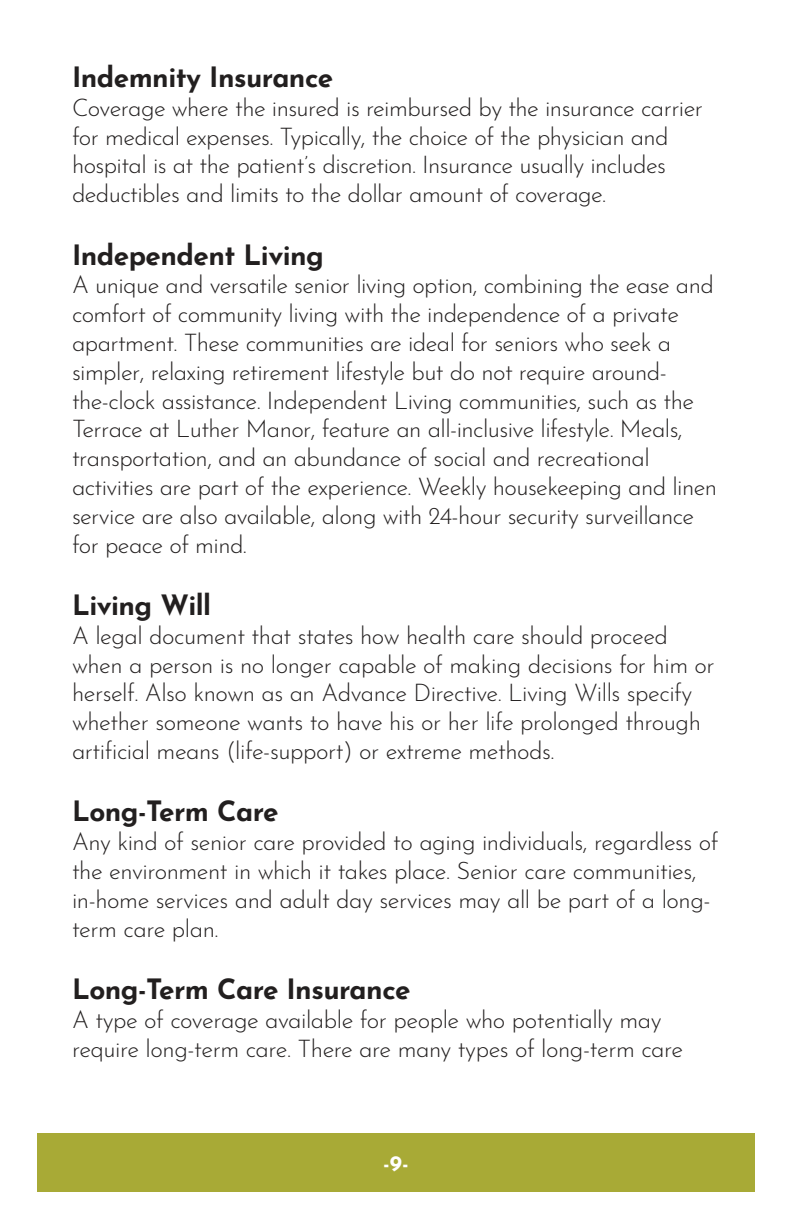
<style>
.page{position:relative;width:792px;height:1224px;background:#fff}
.page>*{position:absolute;margin:0;border:0;box-sizing:border-box;transform-origin:0 0}
.t1{font:700 28px "Josefin Sans";letter-spacing:-.02em;color:#221f1f}
.t2{font:300 24px/28.8px "Josefin Sans";letter-spacing:-.025em;color:#221f1f}
.t3{font:700 22px "Josefin Sans";color:#fff}
</style>
<div class="page">
<div style="left:37px;top:1134px;width:718px;height:58px;background:#a8aa36"></div>
<p class="t1" style="left:72px;top:65px;width:263px">Indemnity Insurance</p>
<p class="t2" style="left:72px;top:91px;width:633px">Coverage where the insured is reimbursed by the insurance carrier for medical expenses. Typically, the choice of the physician and hospital is at the patient’s discretion. Insurance usually includes deductibles and limits to the dollar amount of coverage.</p>
<p class="t1" style="left:72px;top:243px;width:253px">Independent Living</p>
<p class="t2" style="left:72px;top:268px;width:647px">A unique and versatile senior living option, combining the ease and comfort of community living with the independence of a private apartment. These communities are ideal for seniors who seek a simpler, relaxing retirement lifestyle but do not require around&shy;the-clock assistance. Independent Living communities, such as the Terrace at Luther Manor, feature an all-inclusive lifestyle. Meals, transportation, and an abundance of social and recreational activities are part of the experience. Weekly housekeeping and linen service are also available, along with 24-hour security surveillance for peace of mind.</p>
<p class="t1" style="left:72px;top:593px;width:141px">Living Will</p>
<p class="t2" style="left:72px;top:619px;width:644px">A legal document that states how health care should proceed when a person is no longer capable of making decisions for him or herself. Also known as an Advance Directive. Living Wills specify whether someone wants to have his or her life prolonged through artificial means (life-support) or extreme methods.</p>
<p class="t1" style="left:72px;top:799px;width:208px">Long-Term Care</p>
<p class="t2" style="left:72px;top:825px;width:648px">Any kind of senior care provided to aging individuals, regardless of the environment in which it takes place. Senior care communities, in-home services and adult day services may all be part of a long&shy;term care plan.</p>
<p class="t1" style="left:72px;top:977px;width:340px">Long-Term Care Insurance</p>
<p class="t2" style="left:72px;top:1003px;width:613px">A type of coverage available for people who potentially may require long-term care. There are many types of long-term care</p>
<p class="t3" style="left:383px;top:1153px;width:27px">-9-</p>
</div>
